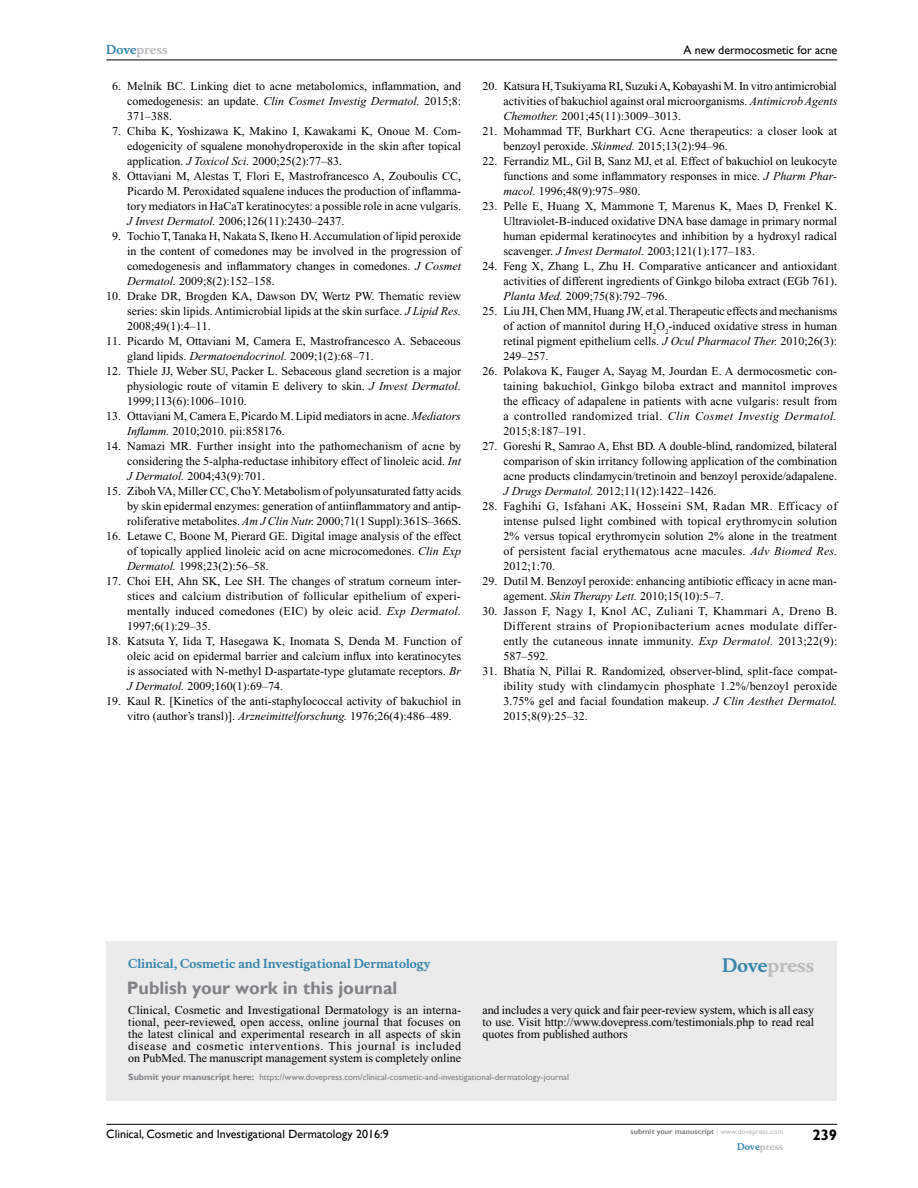
<style>
.page{position:relative;width:918px;height:1188px;background:#fff}
.page>*{position:absolute;margin:0;border:0;box-sizing:border-box;transform-origin:0 0}
.t1{font:700 18px "Gill Sans";color:#808285}
.t2{font:700 18px "Musee";color:#b8babc}
.t3{font:700 15px "Gill Sans";color:#000}
.t4{font:12px/15px "Times New Roman";color:#000;text-align:justify}
.t5{font:12px "Gill Sans";color:#000}
.t6{font:700 12px "Musee";color:#3785ad}
.t7{font:700 12px "Musee";color:#b8babc}
.t8{font:9px "Gill Sans";color:#808285}
.t9{font:700 9px "Musee";color:#b8babc}
.t10{font:700 7.5px "Gill Sans";color:#808285}
.s1{color:#3785ad}
.s2{font-style:italic}
.s3{font-weight:700}
.s4{font-weight:400;color:#b8babc}
</style>
<div class="page">
<div style="left:106px;top:941px;width:731px;height:159px;background:#ebebec"></div>
<hr style="left:106px;top:1124px;width:731px;height:1px;background:#000">
<hr style="left:106px;top:60px;width:731px;height:1px;background:#000">
<p class="t7" style="left:106px;top:43px;width:63px"><span class="s1">Dove</span>press</p>
<p class="t4" style="left:127px;top:79px;width:335px;text-indent:-15px">6. Melnik BC. Linking diet to acne metabolomics, inflammation, and comedogenesis: an update. <span class="s2">Clin Cosmet Investig Dermatol.</span> 2015;8:<br>371–388.</p>
<p class="t4" style="left:127px;top:124px;width:335px;text-indent:-15px">7. Chiba K, Yoshizawa K, Makino I, Kawakami K, Onoue M. Com&shy;edogenicity of squalene monohydroperoxide in the skin after topical application. <span class="s2">J Toxicol Sci.</span> 2000;25(2):77–83.</p>
<p class="t4" style="left:127px;top:169px;width:335px;text-indent:-15px">8. Ottaviani M, Alestas T, Flori E, Mastrofrancesco A, Zouboulis CC, Picardo M. Peroxidated squalene induces the production of inflamma&shy;tory mediators in HaCaT keratinocytes: a possible role in acne vulgaris.<br><span class="s2">J Invest Dermatol.</span> 2006;126(11):2430–2437.</p>
<p class="t4" style="left:127px;top:229px;width:335px;text-indent:-15px">9. Tochio T, Tanaka H, Nakata S, Ikeno H. Accumulation of lipid peroxide in the content of comedones may be involved in the progression of comedogenesis and inflammatory changes in comedones. <span class="s2">J Cosmet Dermatol.</span> 2009;8(2):152–158.</p>
<p class="t4" style="left:127px;top:289px;width:335px;text-indent:-21px">10. Drake DR, Brogden KA, Dawson DV, Wertz PW. Thematic review series: skin lipids. Antimicrobial lipids at the skin surface. <span class="s2">J Lipid Res.<br></span>2008;49(1):4–11.</p>
<p class="t4" style="left:127px;top:334px;width:335px;text-indent:-21px">11. Picardo M, Ottaviani M, Camera E, Mastrofrancesco A. Sebaceous gland lipids. <span class="s2">Dermatoendocrinol.</span> 2009;1(2):68–71.</p>
<p class="t4" style="left:127px;top:364px;width:335px;text-indent:-21px">12. Thiele JJ, Weber SU, Packer L. Sebaceous gland secretion is a major physiologic route of vitamin E delivery to skin. <span class="s2">J Invest Dermatol.<br></span>1999;113(6):1006–1010.</p>
<p class="t4" style="left:127px;top:409px;width:335px;text-indent:-21px">13. Ottaviani M, Camera E, Picardo M. Lipid mediators in acne. <span class="s2">Mediators<br>Inflamm.</span> 2010;2010. pii:858176.</p>
<p class="t4" style="left:127px;top:439px;width:335px;text-indent:-21px">14. Namazi MR. Further insight into the pathomechanism of acne by considering the 5-alpha-reductase inhibitory effect of linoleic acid. <span class="s2">Int J Dermatol.</span> 2004;43(9):701.</p>
<p class="t4" style="left:127px;top:484px;width:335px;text-indent:-21px">15. Ziboh VA, Miller CC, Cho Y. Metabolism of polyunsaturated fatty acids by skin epidermal enzymes: generation of antiinflammatory and antip&shy;roliferative metabolites. <span class="s2">Am J Clin Nutr.</span> 2000;71(1 Suppl):361S–366S.</p>
<p class="t4" style="left:127px;top:529px;width:335px;text-indent:-21px">16. Letawe C, Boone M, Pierard GE. Digital image analysis of the effect of topically applied linoleic acid on acne microcomedones. <span class="s2">Clin Exp Dermatol.</span> 1998;23(2):56–58.</p>
<p class="t4" style="left:127px;top:574px;width:335px;text-indent:-21px">17. Choi EH, Ahn SK, Lee SH. The changes of stratum corneum inter&shy;stices and calcium distribution of follicular epithelium of experi&shy;mentally induced comedones (EIC) by oleic acid. <span class="s2">Exp Dermatol.<br></span>1997;6(1):29–35.</p>
<p class="t4" style="left:127px;top:634px;width:336px;text-indent:-21px">18. Katsuta Y, Iida T, Hasegawa K, Inomata S, Denda M. Function of oleic acid on epidermal barrier and calcium influx into keratinocytes is associated with N-methyl D-aspartate-type glutamate receptors. <span class="s2">Br J Dermatol.</span> 2009;160(1):69–74.</p>
<p class="t4" style="left:127px;top:694px;width:335px;text-indent:-21px">19. Kaul R. [Kinetics of the anti-staphylococcal activity of bakuchiol in vitro (author’s transl)]. <span class="s2">Arzneimittelforschung.</span> 1976;26(4):486–489.</p>
<p class="t5" style="left:683px;top:43px;width:155px">A new dermocosmetic for acne</p>
<p class="t4" style="left:503px;top:79px;width:335px;text-indent:-21px">20. Katsura H, Tsukiyama RI, Suzuki A, Kobayashi M. In vitro antimicrobial activities of bakuchiol against oral microorganisms. <span class="s2">Antimicrob Agents Chemother.</span> 2001;45(11):3009–3013.</p>
<p class="t4" style="left:503px;top:124px;width:335px;text-indent:-21px">21. Mohammad TF, Burkhart CG. Acne therapeutics: a closer look at benzoyl peroxide. <span class="s2">Skinmed.</span> 2015;13(2):94–96.</p>
<p class="t4" style="left:503px;top:154px;width:335px;text-indent:-21px">22. Ferrandiz ML, Gil B, Sanz MJ, et al. Effect of bakuchiol on leukocyte functions and some inflammatory responses in mice. <span class="s2">J Pharm Phar&shy;macol.</span> 1996;48(9):975–980.</p>
<p class="t4" style="left:503px;top:199px;width:335px;text-indent:-21px">23. Pelle E, Huang X, Mammone T, Marenus K, Maes D, Frenkel K.<br>Ultraviolet-B-induced oxidative DNA base damage in primary normal human epidermal keratinocytes and inhibition by a hydroxyl radical scavenger. <span class="s2">J Invest Dermatol.</span> 2003;121(1):177–183.</p>
<p class="t4" style="left:503px;top:259px;width:335px;text-indent:-21px">24. Feng X, Zhang L, Zhu H. Comparative anticancer and antioxidant activities of different ingredients of Ginkgo biloba extract (EGb 761).<br><span class="s2">Planta Med.</span> 2009;75(8):792–796.</p>
<p class="t4" style="left:503px;top:304px;width:335px;text-indent:-21px">25. Liu JH, Chen MM, Huang JW, et al. Therapeutic effects and mechanisms of action of mannitol during H<sub>2</sub>O<sub>2</sub>-induced oxidative stress in human retinal pigment epithelium cells. <span class="s2">J Ocul Pharmacol Ther.</span> 2010;26(3):<br>249–257.</p>
<p class="t4" style="left:503px;top:364px;width:335px;text-indent:-21px">26. Polakova K, Fauger A, Sayag M, Jourdan E. A dermocosmetic con&shy;taining bakuchiol, Ginkgo biloba extract and mannitol improves the efficacy of adapalene in patients with acne vulgaris: result from a controlled randomized trial. <span class="s2">Clin Cosmet Investig Dermatol.<br></span>2015;8:187–191.</p>
<p class="t4" style="left:503px;top:439px;width:335px;text-indent:-21px">27. Goreshi R, Samrao A, Ehst BD. A double-blind, randomized, bilateral comparison of skin irritancy following application of the combination acne products clindamycin/tretinoin and benzoyl peroxide/adapalene.<br><span class="s2">J Drugs Dermatol.</span> 2012;11(12):1422–1426.</p>
<p class="t4" style="left:503px;top:499px;width:336px;text-indent:-21px">28. Faghihi G, Isfahani AK, Hosseini SM, Radan MR. Efficacy of intense pulsed light combined with topical erythromycin solution 2% versus topical erythromycin solution 2% alone in the treatment of persistent facial erythematous acne macules. <span class="s2">Adv Biomed Res.<br></span>2012;1:70.</p>
<p class="t4" style="left:503px;top:574px;width:335px;text-indent:-21px">29. Dutil M. Benzoyl peroxide: enhancing antibiotic efficacy in acne man&shy;agement. <span class="s2">Skin Therapy Lett.</span> 2010;15(10):5–7.</p>
<p class="t4" style="left:503px;top:604px;width:336px;text-indent:-21px">30. Jasson F, Nagy I, Knol AC, Zuliani T, Khammari A, Dreno B.<br>Different strains of Propionibacterium acnes modulate differ&shy;ently the cutaneous innate immunity. <span class="s2">Exp Dermatol.</span> 2013;22(9):<br>587–592.</p>
<p class="t4" style="left:503px;top:664px;width:336px;text-indent:-21px">31. Bhatia N, Pillai R. Randomized, observer-blind, split-face compat&shy;ibility study with clindamycin phosphate 1.2%/benzoyl peroxide 3.75% gel and facial foundation makeup. <span class="s2">J Clin Aesthet Dermatol.<br></span>2015;8(9):25–32.</p>
<p class="t6" style="left:128px;top:956px;width:304px">Clinical, Cosmetic and Investigational Dermatology</p>
<h1 class="t1" style="left:127px;top:977px;width:272px">Publish your work in this journal</h1>
<h1 class="t2" style="left:722px;top:955px;width:94px"><span class="s1">Dove</span>press</h1>
<p class="t4" style="left:128px;top:1004px;width:334px;line-height:12px">Clinical, Cosmetic and Investigational Dermatology is an interna&shy;tional, peer-reviewed, open access, online journal that focuses on the latest clinical and experimental research in all aspects of skin disease and cosmetic interventions. This journal is included on PubMed. The manuscript management system is completely online</p>
<p class="t4" style="left:482px;top:1004px;width:333px;line-height:12px">and includes a very quick and fair peer-review system, which is all easy to use. Visit http://www.dovepress.com/testimonials.php to read real quotes from published authors</p>
<p class="t8" style="left:128px;top:1072px;width:442px"><span class="s3">Submit your manuscript here:</span> https://www.dovepress.com/clinical-cosmetic-and-investigational-dermatology-journal</p>
<p class="t5" style="left:106px;top:1127px;width:284px">Clinical, Cosmetic and Investigational Dermatology 2016:9</p>
<p class="t10" style="left:631px;top:1127px;width:154px">submit your manuscript <span class="s4">| www.dovepress.com</span></p>
<p class="t9" style="left:737px;top:1141px;width:48px"><span class="s1">Dove</span>press</p>
<p class="t3" style="left:812px;top:1126px;width:26px">239</p>
</div>
